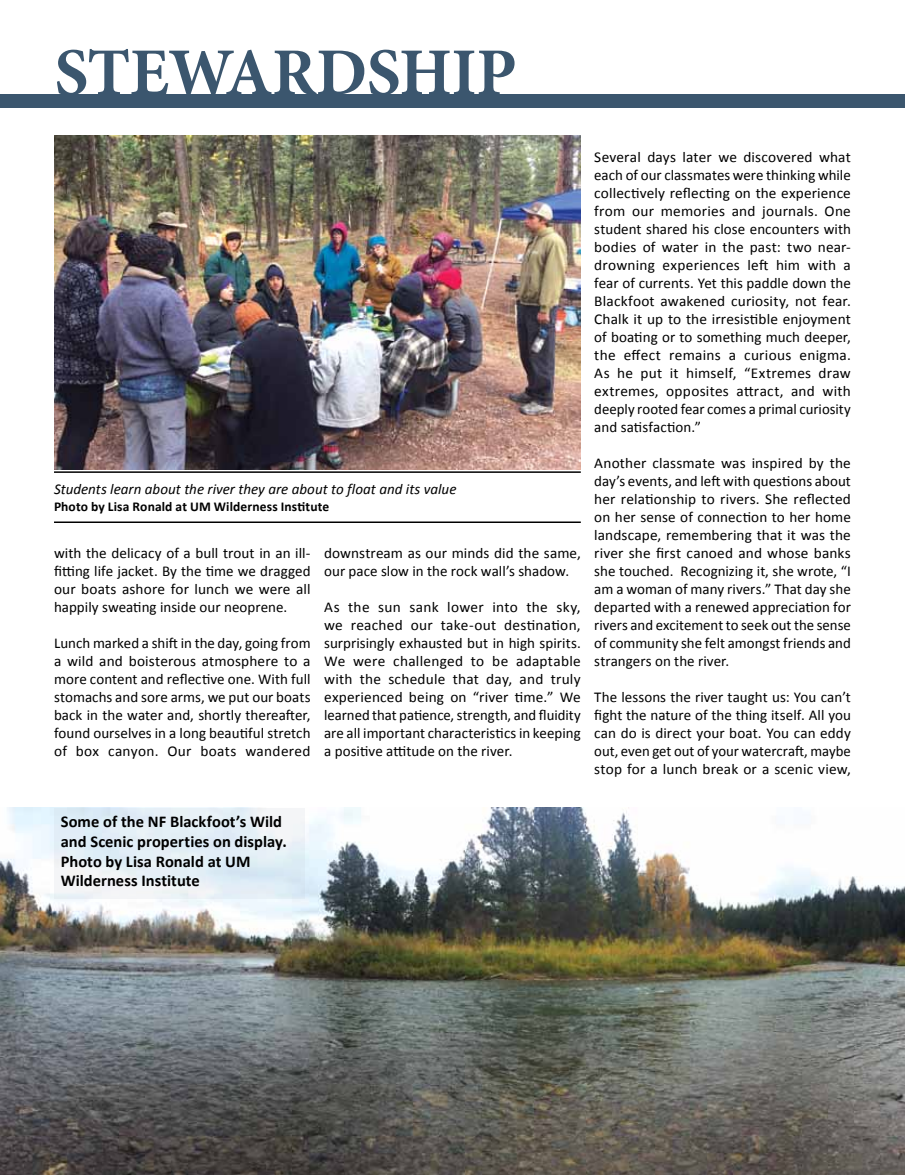
<style>
.page{position:relative;width:905px;height:1175px;background:#fff}
.page>*{position:absolute;margin:0;border:0;box-sizing:border-box;transform-origin:0 0}
.t1{font:700 67.5px "Minion Pro";letter-spacing:-.01em;color:#3b566e}
.t2{font:700 16.5px/19.8px "Calibri";letter-spacing:.005em;color:#000}
.t3{font:15px/18px "Calibri";letter-spacing:.005em;color:#000;text-align:justify}
.t4{font:italic 15px "Calibri";color:#000}
.t5{font:700 13.5px "Calibri";letter-spacing:.01em;color:#000}
</style>
<div class="page">
<div style="left:0;top:94px;width:904px;height:14px;background:#3b566e"></div>
<img style="left:0;top:808px;width:904px;height:366px">
<img style="left:54px;top:135px;width:526px;height:335px">
<hr style="left:54px;top:471px;width:526px;height:2px;background:#000">
<hr style="left:54px;top:521px;width:526px;height:2px;background:#000">
<svg style="left:54px;top:808px;width:250px;height:90px;fill:#e4eff7"></svg>
<h1 class="t1" style="left:54px;top:25px;width:464px">STEWARDSHIP</h1>
<p class="t4" style="left:54px;top:480px;width:404px">Students learn about the river they are about to float and its value</p>
<p class="t5" style="left:54px;top:498px;width:277px">photo by Lisa ronald at UM Wilderness Institute</p>
<p class="t3" style="left:54px;top:544px;width:258px">with the delicacy of a bull trout in an ill&shy;fitting life jacket. By the time we dragged our boats ashore for lunch we were all happily sweating inside our neoprene.</p>
<p class="t3" style="left:54px;top:634px;width:258px">Lunch marked a shift in the day, going from a wild and boisterous atmosphere to a more content and reflective one. With full stomachs and sore arms, we put our boats back in the water and, shortly thereafter, found ourselves in a long beautiful stretch of box canyon. Our boats wandered</p>
<p class="t3" style="left:324px;top:544px;width:258px">downstream as our minds did the same, our pace slow in the rock wall’s shadow.</p>
<p class="t3" style="left:324px;top:598px;width:258px">As the sun sank lower into the sky, we reached our take-out destination, surprisingly exhausted but in high spirits. we were challenged to be adaptable with the schedule that day, and truly experienced being on “river time.” We learned that patience, strength, and fluidity are all important characteristics in keeping a positive attitude on the river.</p>
<p class="t3" style="left:594px;top:148px;width:258px">several days later we discovered what each of our classmates were thinking while collectively reflecting on the experience from our memories and journals. One student shared his close encounters with bodies of water in the past: two near&shy;drowning experiences left him with a fear of currents. Yet this paddle down the Blackfoot awakened curiosity, not fear.<br>Chalk it up to the irresistible enjoyment of boating or to something much deeper, the effect remains a curious enigma.<br>As he put it himself, “Extremes draw extremes, opposites attract, and with deeply rooted fear comes a primal curiosity and satisfaction.”</p>
<p class="t3" style="left:594px;top:454px;width:258px">another classmate was inspired by the day’s events, and left with questions about her relationship to rivers. She reflected on her sense of connection to her home landscape, remembering that it was the river she first canoed and whose banks she touched. Recognizing it, she wrote, “I am a woman of many rivers.” That day she departed with a renewed appreciation for rivers and excitement to seek out the sense of community she felt amongst friends and strangers on the river.</p>
<p class="t3" style="left:594px;top:688px;width:258px">The lessons the river taught us: You can’t fight the nature of the thing itself. All you can do is direct your boat. You can eddy out, even get out of your watercraft, maybe stop for a lunch break or a scenic view,</p>
<p class="t2" style="left:61px;top:811px;width:227px">Some of the Nf Blackfoot’s Wild and Scenic properties on display. photo by Lisa ronald at UM<br>Wilderness Institute</p>
</div>
